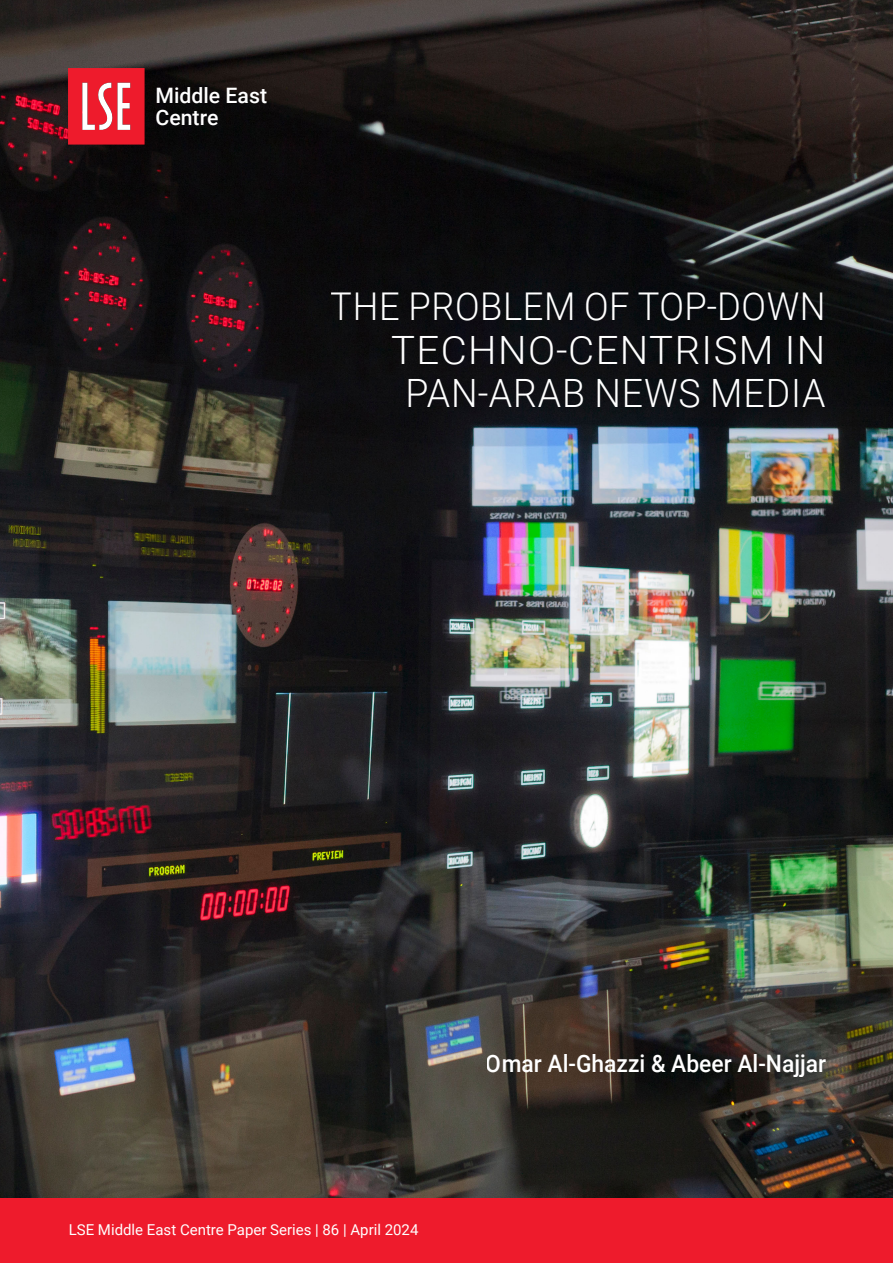
<style>
.page{position:relative;width:893px;height:1263px;background:#fff}
.page>*{position:absolute;margin:0;border:0;box-sizing:border-box;transform-origin:0 0}
.t1{font:300 39px/43.5px "Roboto";letter-spacing:.03em;color:#fff;text-align:center}
.t2{font:300 38.25px "Roboto";letter-spacing:.015em;color:#fff;scale:.95 1}
.t3{font:500 24px "Roboto";color:#fff;scale:.95 1}
.t4{font:500 21.3px/21.9px "Roboto";color:#fff}
.Title1{font:15px "Roboto";color:#fff}
</style>
<div class="page">
<img style="left:0;top:0;width:893px;height:1198px">
<div style="left:0;top:1198px;width:893px;height:65px;background:#ee1b2c"></div>
<svg style="left:68px;top:68px;width:77px;height:77px;background:#eb3e4c"></svg>
<h3 class="t4" style="left:155px;top:84px;width:113px">Middle East<br>Centre</h3>
<h2 class="t2" style="left:331px;top:280px;width:522px">THE PROBLEM OF TOP-DOWN</h2>
<h1 class="t1" style="left:391px;top:327px;width:436px">TECHNO-CENTRISM IN<br>PAN-ARAB NEWS MEDIA</h1>
<h3 class="t3" style="left:486px;top:1046px;width:360px">Omar Al-Ghazzi &amp; Abeer Al-Najjar</h3>
<p class="Title1" style="left:69px;top:1219px;width:351px">LSE Middle East Centre Paper Series | 86 | April 2024</p>
</div>
